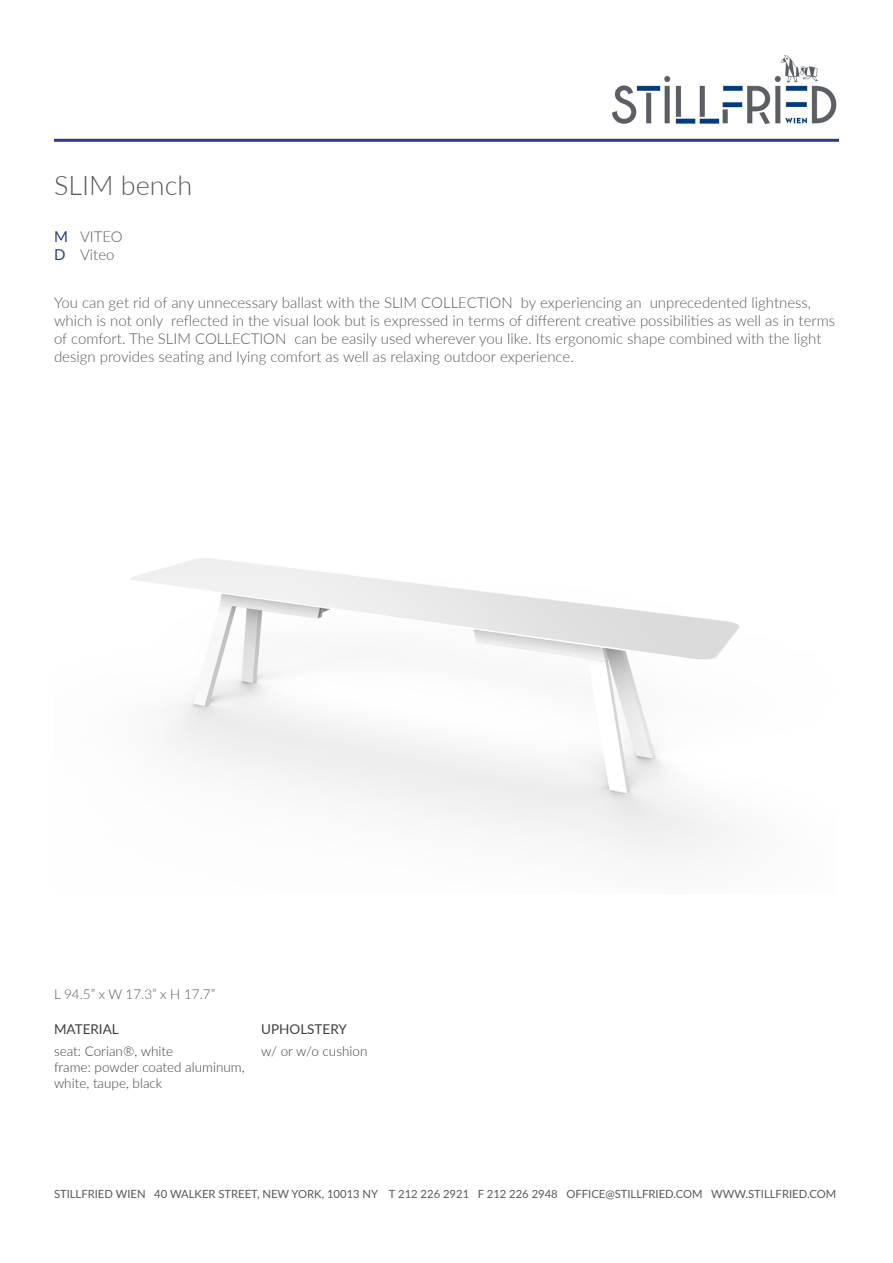
<style>
.page{position:relative;width:893px;height:1263px;background:#fff}
.page>*{position:absolute;margin:0;border:0;box-sizing:border-box;transform-origin:0 0}
.t1{font:300 27px "Lato";color:#58595b}
.t2{font:300 15px/18px "Lato";color:#59595b}
.t3{font:300 15px/18px "Lato";color:#58595b}
.t4{font:15px "Lato";color:#253f8e}
.t5{font:300 13.5px/16.2px "Lato";color:#3e3e3f}
.t6{font:300 13.5px "Lato";color:#57585a}
.t7{font:13.5px "Lato";color:#3e3e3f}
.t8{font:11.25px "Lato";color:#57585a}
</style>
<div class="page">
<img style="left:605px;top:55px;width:234px;height:84px">
<hr style="left:54px;top:139px;width:785px;height:3px;background:#253f8e">
<img style="left:131px;top:558px;width:609px;height:299px">
<p class="t1" style="left:54px;top:167px;width:140px">SLIM bench</p>
<p class="t4" style="left:54px;top:226px;width:15px">M</p>
<p class="t4" style="left:54px;top:244px;width:13px">D</p>
<p class="t2" style="left:54px;top:293px;width:783px">You can get rid of any unnecessary ballast with the SLIM COLLECTION by experiencing an unprecedented lightness, which is not only reflected in the visual look but is expressed in terms of different creative possibilities as well as in terms of comfort. The SLIM COLLECTION can be easily used wherever you like. Its ergonomic shape combined with the light design provides seating and lying comfort as well as relaxing outdoor experience.</p>
<p class="t3" style="left:80px;top:227px;width:44px">VITEO<br>Viteo</p>
<p class="t6" style="left:54px;top:984px;width:163px">L 94.5” x W 17.3” x H 17.7”</p>
<p class="t7" style="left:54px;top:1020px;width:66px">MATERIAL</p>
<p class="t7" style="left:261px;top:1020px;width:87px">UPHOLSTERY</p>
<p class="t5" style="left:54px;top:1042px;width:121px">seat: Corian®, white</p>
<p class="t5" style="left:54px;top:1059px;width:192px">frame: powder coated aluminum, white, taupe, black</p>
<p class="t5" style="left:261px;top:1042px;width:108px">w/ or w/o cushion</p>
<p class="t8" style="left:54px;top:1186px;width:784px">STILLFRIED WIEN 40 WALKER STREET, NEW YORK, 10013 NY T 212 226 2921 F 212 226 2948 OFFICE@STILLFRIED.COM WWW.STILLFRIED.COM</p>
</div>
